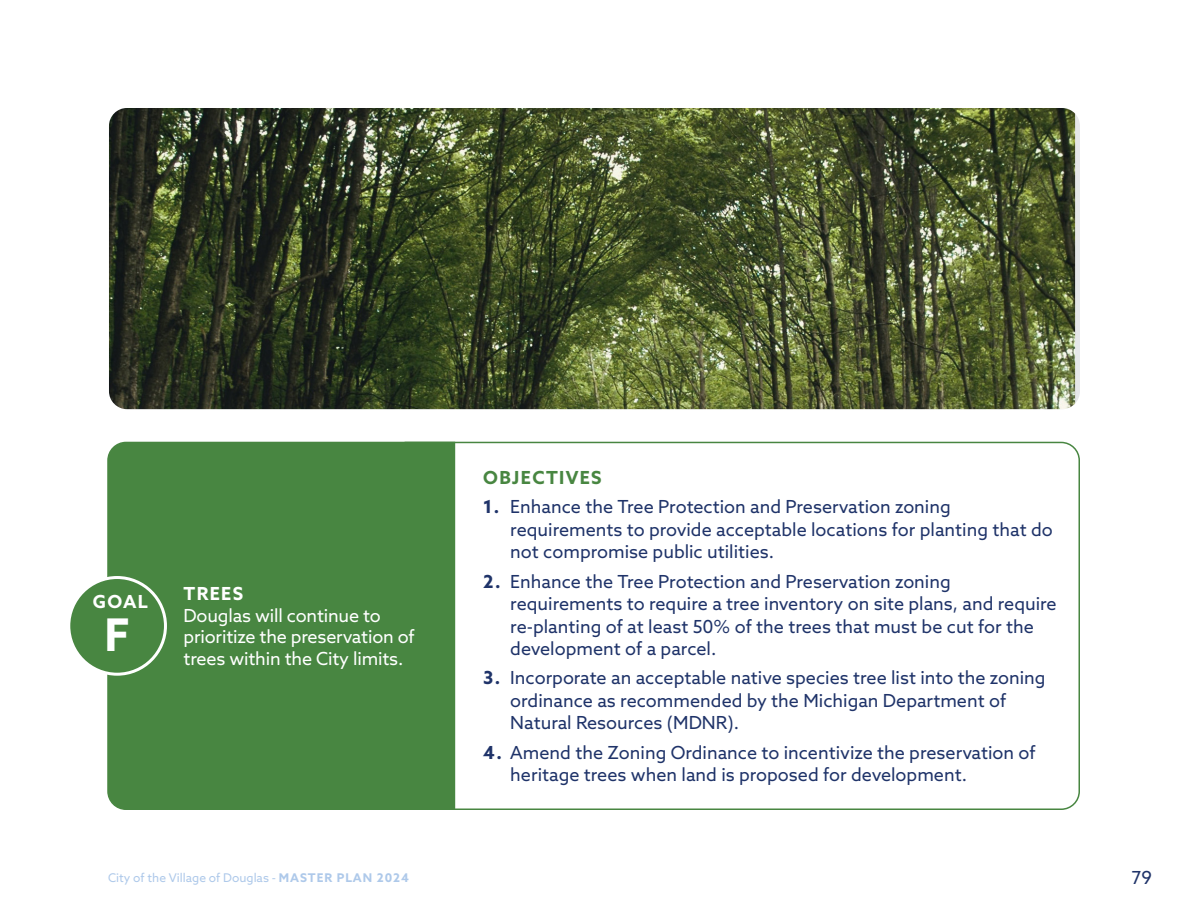
<style>
.page{position:relative;width:1188px;height:918px;background:#fff}
.page>*{position:absolute;margin:0;border:0;box-sizing:border-box;transform-origin:0 0}
.t1{font:700 45px "Azo Sans";color:#fff}
.t2{font:18px/22.5px "Azo Sans";color:#1f3369}
.t3{font:18px/21.6px "Azo Sans";letter-spacing:-.01em;color:#fff}
.Numbered_List{font:700 18px "Azo Sans";letter-spacing:.075em;color:#488641}
.t4{font:700 18px "Azo Sans";letter-spacing:.075em;color:#fff}
.t5{font:12px "Azo Sans";color:#aec9ea}
.s1{font-weight:700}
</style>
<div class="page">
<div style="left:107px;top:441px;width:297px;height:369px;background:#488641"></div>
<svg style="left:404px;top:441px;width:676px;height:369px"></svg>
<div style="left:69px;top:578px;width:96px;height:96px;background:#488641;border-radius:50%"></div>
<div style="left:67px;top:576px;width:100px;height:100px;border:3px solid #fff;border-radius:50%"></div>
<img style="left:109px;top:108px;width:966px;height:301px">
<p class="t4" style="left:93px;top:590px;width:57px">GOAL</p>
<p class="t1" style="left:104px;top:605px;width:27px">F</p>
<p class="t4" style="left:184px;top:582px;width:61px">TREES</p>
<p class="t3" style="left:184px;top:604px;width:233px">Douglas will continue to prioritize the preservation of trees within the City limits.</p>
<p class="Numbered_List" style="left:483px;top:466px;width:120px">OBJECTIVES</p>
<p class="t2" style="left:510px;top:495px;width:544px;text-indent:-27px"><span class="s1">1.</span> Enhance the Tree Protection and Preservation zoning requirements to provide acceptable locations for planting that do not compromise public utilities.</p>
<p class="t2" style="left:510px;top:570px;width:548px;text-indent:-27px"><span class="s1">2.</span> Enhance the Tree Protection and Preservation zoning requirements to require a tree inventory on site plans, and require re-planting of at least 50% of the trees that must be cut for the development of a parcel.</p>
<p class="t2" style="left:510px;top:666px;width:537px;text-indent:-27px"><span class="s1">3.</span> Incorporate an acceptable native species tree list into the zoning ordinance as recommended by the Michigan Department of<br>Natural Resources (MDNR).</p>
<p class="t2" style="left:510px;top:741px;width:527px;text-indent:-27px"><span class="s1">4.</span> Amend the Zoning Ordinance to incentivize the preservation of heritage trees when land is proposed for development.</p>
<p class="t5" style="left:108px;top:870px;width:302px">City of the Village of Douglas - <span class="s1">MASTER PLAN 2024</span></p>
<p class="t2" style="left:1131px;top:866px;width:22px">79</p>
</div>
